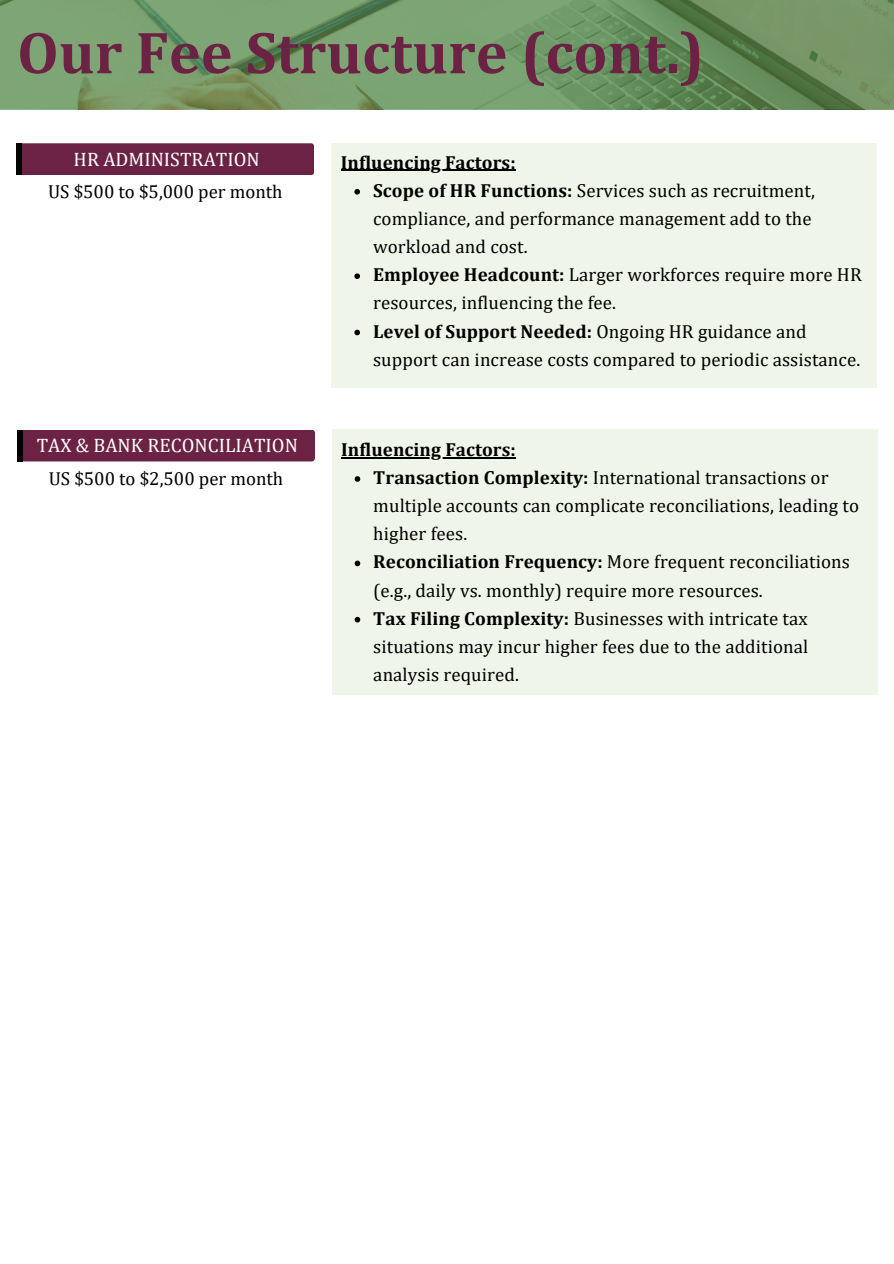
<style>
.page{position:relative;width:894px;height:1264px;background:#fff}
.page>*{position:absolute;margin:0;border:0;box-sizing:border-box;transform-origin:0 0}
.t1{font:700 60px "Cambria";color:#6b2244}
.t2{font:19.5px "Cambria";color:#fff}
.t3{font:18.9px/28.2px "Cambria";letter-spacing:.005em;color:#000}
.t4{font:700 18.9px "Cambria";letter-spacing:.005em;color:#000}
.t5{font:18.75px "Cambria";color:#000}
.s1{font-weight:700}
</style>
<div class="page">
<div style="left:16px;top:143px;width:298px;height:32px;background:#6b2244;border-radius:3px"></div>
<div style="left:16px;top:143px;width:6px;height:32px;background:#000"></div>
<div style="left:331px;top:143px;width:545px;height:244px;background:#eff5e9"></div>
<hr style="left:341px;top:170px;width:174px;height:1px;background:#000">
<svg style="left:354px;top:189px;width:6px;height:6px"></svg>
<svg style="left:354px;top:273px;width:6px;height:6px"></svg>
<svg style="left:354px;top:330px;width:6px;height:5px"></svg>
<svg style="left:0;top:0;width:893px;height:110px;fill:#7aa170"></svg>
<div style="left:17px;top:429px;width:298px;height:32px;background:#6b2244;border-radius:3px"></div>
<div style="left:17px;top:429px;width:6px;height:32px;background:#000"></div>
<div style="left:332px;top:429px;width:545px;height:266px;background:#eff5e9"></div>
<hr style="left:341px;top:457px;width:175px;height:1px;background:#000">
<svg style="left:354px;top:476px;width:6px;height:6px"></svg>
<svg style="left:354px;top:560px;width:6px;height:6px"></svg>
<svg style="left:354px;top:617px;width:6px;height:5px"></svg>
<p class="t1" style="left:17px;top:16px;width:688px">Our Fee Structure (cont.)</p>
<p class="t2" style="left:74px;top:147px;width:187px">HR ADMINISTRATION</p>
<h1 class="t5" style="left:48px;top:180px;width:236px">US $500 to $5,000 per month</h1>
<h2 class="t2" style="left:37px;top:434px;width:263px">TAX &amp; BANK RECONCILIATION</h2>
<p class="t5" style="left:49px;top:466px;width:236px">US $500 to $2,500 per month</p>
<h2 class="t4" style="left:341px;top:151px;width:176px">Influencing Factors:</h2>
<p class="t3" style="left:373px;top:176px;width:443px"><span class="s1">Scope of HR Functions:</span> Services such as recruitment, compliance, and performance management add to the workload and cost.</p>
<h3 class="t3" style="left:373px;top:260px;width:490px"><span class="s1">Employee Headcount:</span> Larger workforces require more HR resources, influencing the fee.</h3>
<p class="t3" style="left:373px;top:316px;width:488px"><span class="s1">Level of Support Needed:</span> Ongoing HR guidance and support can increase costs compared to periodic assistance.</p>
<h3 class="t4" style="left:341px;top:438px;width:176px">Influencing Factors:</h3>
<p class="t3" style="left:373px;top:463px;width:487px"><span class="s1">Transaction Complexity:</span> International transactions or multiple accounts can complicate reconciliations, leading to higher fees.</p>
<p class="t3" style="left:373px;top:547px;width:478px"><span class="s1">Reconciliation Frequency:</span> More frequent reconciliations (e.g., daily vs. monthly) require more resources.</p>
<p class="t3" style="left:373px;top:603px;width:436px;text-align:justify"><span class="s1">Tax Filing Complexity:</span> Businesses with intricate tax situations may incur higher fees due to the additional analysis required.</p>
</div>
